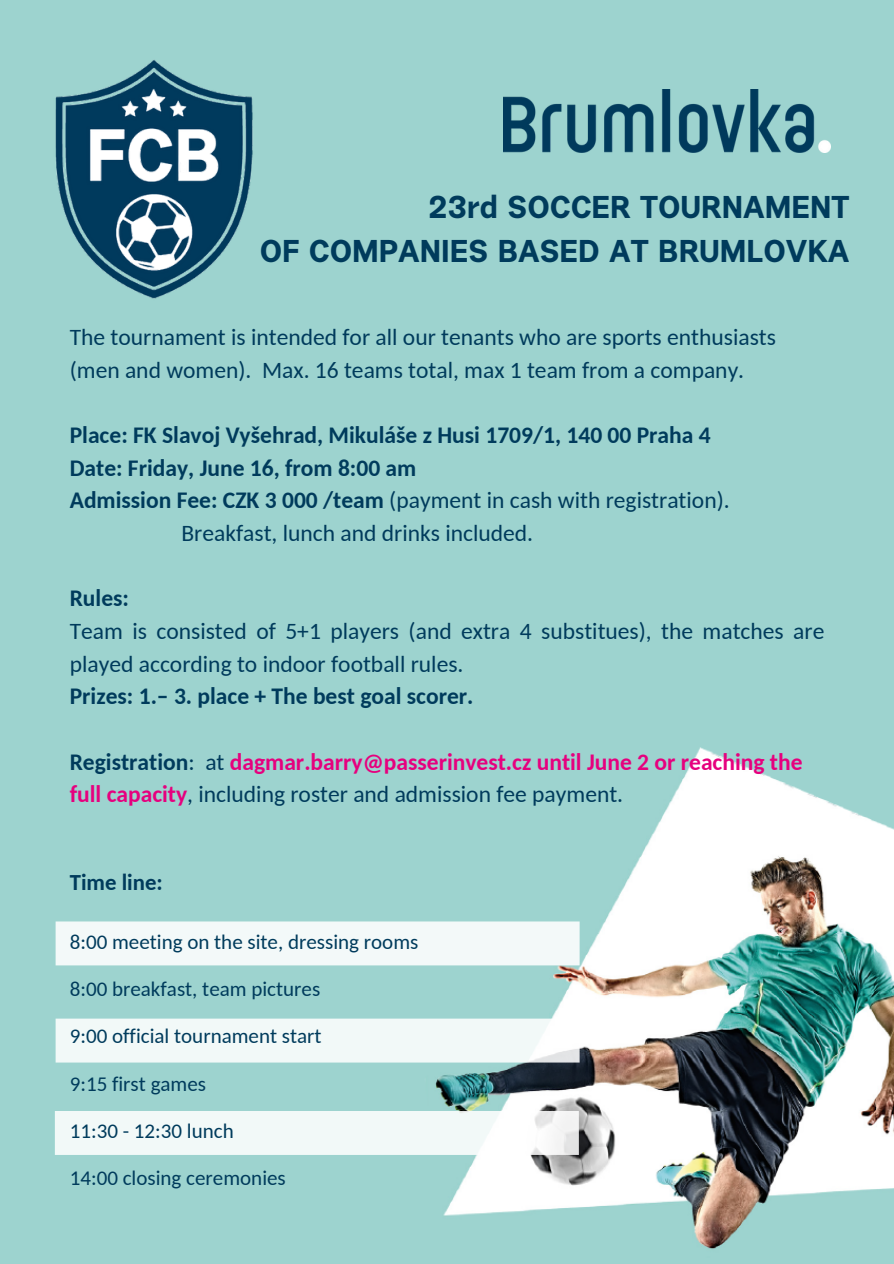
<style>
.page{position:relative;width:894px;height:1264px;background:#fff}
.page>*{position:absolute;margin:0;border:0;box-sizing:border-box;transform-origin:0 0}
.t1{font:700 31.5px/44px "Urban Grotesk Re Bo";color:#003b5c;text-align:right}
.t2{font:23.55px/32.7px "Carlito";color:#003b5c}
.t3{font:700 23.55px "Carlito";color:#003b5c}
.t4{font:700 23.55px/32.7px "Carlito";color:#e6007e}
.t5{font:700 22.8px "Carlito";color:#003b5c}
.t6{font:21px "Carlito";color:#003b5c}
.s1{font-weight:700}
.s2{color:#003b5c}
.s3{font-weight:400;color:#003b5c}
</style>
<div class="page">
<div style="left:0;top:0;width:893px;height:1263px;background:#9dd3cf"></div>
<img style="left:397px;top:747px;width:496px;height:502px">
<div style="left:357px;top:701px;width:286px;height:58px;background:#9dd3cf"></div>
<img style="left:503px;top:89px;width:327px;height:63px">
<img style="left:55px;top:60px;width:198px;height:239px">
<div style="left:55px;top:1110px;width:523px;height:44px;background:linear-gradient(to right,#f1faf8,#f5f8f8)"></div>
<div style="left:56px;top:1018px;width:523px;height:44px;background:#f2f9f8"></div>
<div style="left:56px;top:921px;width:523px;height:44px;background:#f3f9f9"></div>
<h1 class="t1" style="left:260px;top:188px;width:591px">23rd SOCCER TOURNAMENT<br>OF COMPANIES BASED AT BRUMLOVKA</h1>
<p class="t2" style="left:70px;top:322px;width:707px">The tournament is intended for all our tenants who are sports enthusiasts (men and women). Max. 16 teams total, max 1 team from a company.</p>
<p class="t3" style="left:70px;top:425px;width:642px">Place: FK Slavoj Vyšehrad, Mikuláše z Husi 1709/1, 140 00 Praha 4</p>
<p class="t3" style="left:70px;top:458px;width:348px">Date: Friday, June 16, from 8:00 am</p>
<p class="t2" style="left:70px;top:486px;width:661px"><span class="s1">Admission Fee: CZK 3 000 /team</span> (payment in cash with registration).</p>
<p class="t2" style="left:181px;top:518px;width:353px">Breakfast, lunch and drinks included.</p>
<p class="t3" style="left:70px;top:588px;width:61px">Rules:</p>
<p class="t2" style="left:70px;top:616px;width:756px">Team is consisted of 5+1 players (and extra 4 substitues), the matches are played according to indoor football rules.</p>
<p class="t3" style="left:70px;top:686px;width:405px">Prizes: 1.– 3. place + The best goal scorer.</p>
<p class="t4" style="left:70px;top:747px;width:734px"><span class="s2">Registration</span><span class="s3">: at</span> dagmar.barry@passerinvest.cz until June 2 or reaching the full capacity<span class="s3">, including roster and admission fee payment.</span></p>
<p class="t5" style="left:70px;top:873px;width:94px">Time line:</p>
<p class="t6" style="left:70px;top:933px;width:350px">8:00 meeting on the site, dressing rooms</p>
<p class="t6" style="left:70px;top:980px;width:252px">8:00 breakfast, team pictures</p>
<p class="t6" style="left:70px;top:1027px;width:253px">9:00 official tournament start</p>
<p class="t6" style="left:70px;top:1074px;width:138px">9:15 first games</p>
<p class="t6" style="left:70px;top:1122px;width:165px">11:30 - 12:30 lunch</p>
<p class="t6" style="left:70px;top:1169px;width:217px">14:00 closing ceremonies</p>
</div>
